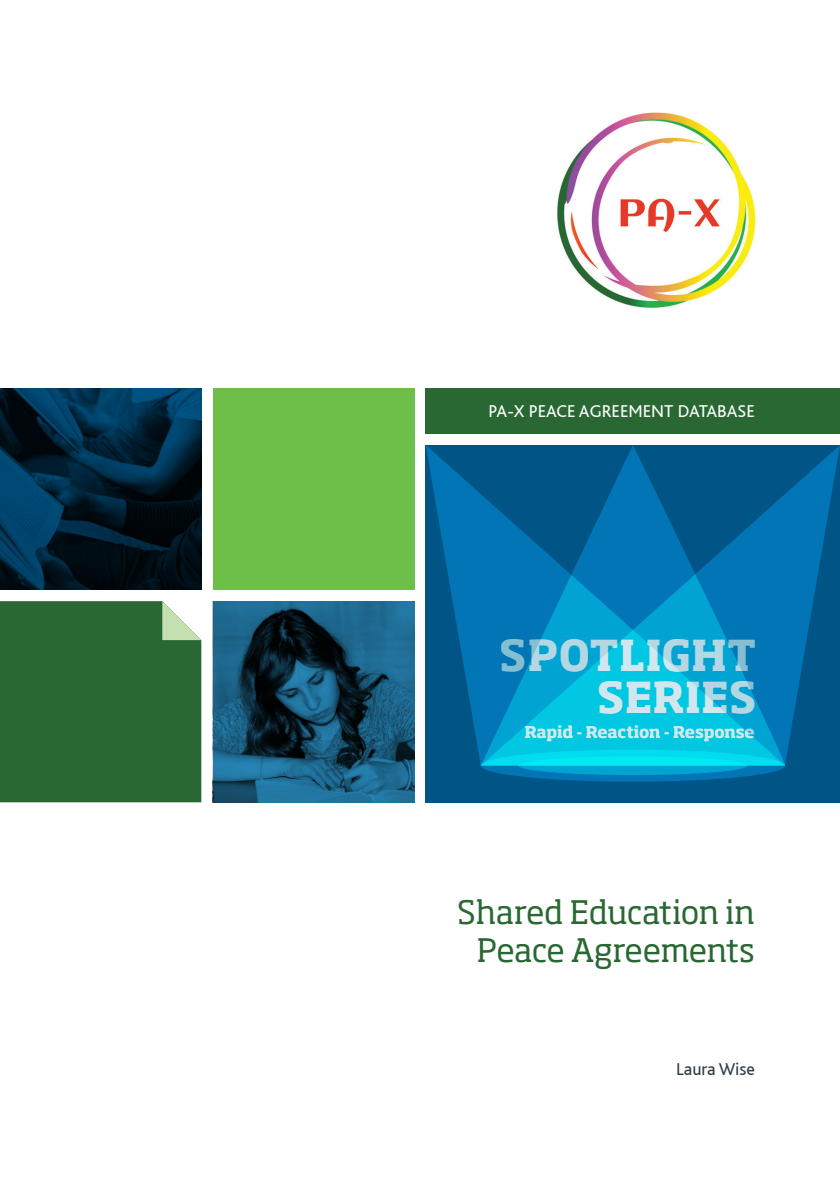
<style>
.page{position:relative;width:840px;height:1191px;background:#fff}
.page>*{position:absolute;margin:0;border:0;box-sizing:border-box;transform-origin:0 0}
.t1{font:700 42px/42px "Soho Pro";letter-spacing:.015em;color:#fff;text-align:right}
.t2{font:32px "Soho Pro";letter-spacing:-.015em;color:#296733}
.t3{font:18px "Bliss";color:#fff}
.t4{font:18px "Bliss";color:#323d47}
.t5{font:700 16px "Soho Pro";letter-spacing:-.01em;color:#fff}
</style>
<div class="page">
<div style="left:425px;top:445px;width:414px;height:357px;background:#015486"></div>
<img style="left:557px;top:112px;width:199px;height:196px">
<div style="left:0;top:601px;width:201px;height:201px;background:#296733"></div>
<div style="left:213px;top:389px;width:201px;height:201px;background:#6ebe4a"></div>
<div style="left:425px;top:389px;width:414px;height:45px;background:#296733"></div>
<svg style="left:162px;top:601px;width:39px;height:39px"></svg>
<svg style="left:480px;top:750px;width:304px;height:31px;background:#0178b7"></svg>
<svg style="left:426px;top:445px;width:54px;height:315px"></svg>
<svg style="left:480px;top:445px;width:359px;height:320px"></svg>
<svg style="left:518px;top:756px;width:228px;height:19px;background:#01c7e3"></svg>
<img style="left:213px;top:601px;width:201px;height:201px">
<img style="left:0;top:389px;width:201px;height:201px">
<p class="t3" style="left:488px;top:402px;width:267px">PA-X PEACE AGREEMENT DATABASE</p>
<h1 class="t1" style="left:499px;top:632px;width:258px">SPOTLIGHT<br>SERIES</h1>
<p class="t5" style="left:524px;top:720px;width:232px">Rapid - Reaction - Response</p>
<p class="t2" style="left:457px;top:890px;width:299px">Shared Education in</p>
<p class="t2" style="left:476px;top:928px;width:279px">Peace Agreements</p>
<p class="t4" style="left:675px;top:1059px;width:80px">Laura Wise</p>
</div>
